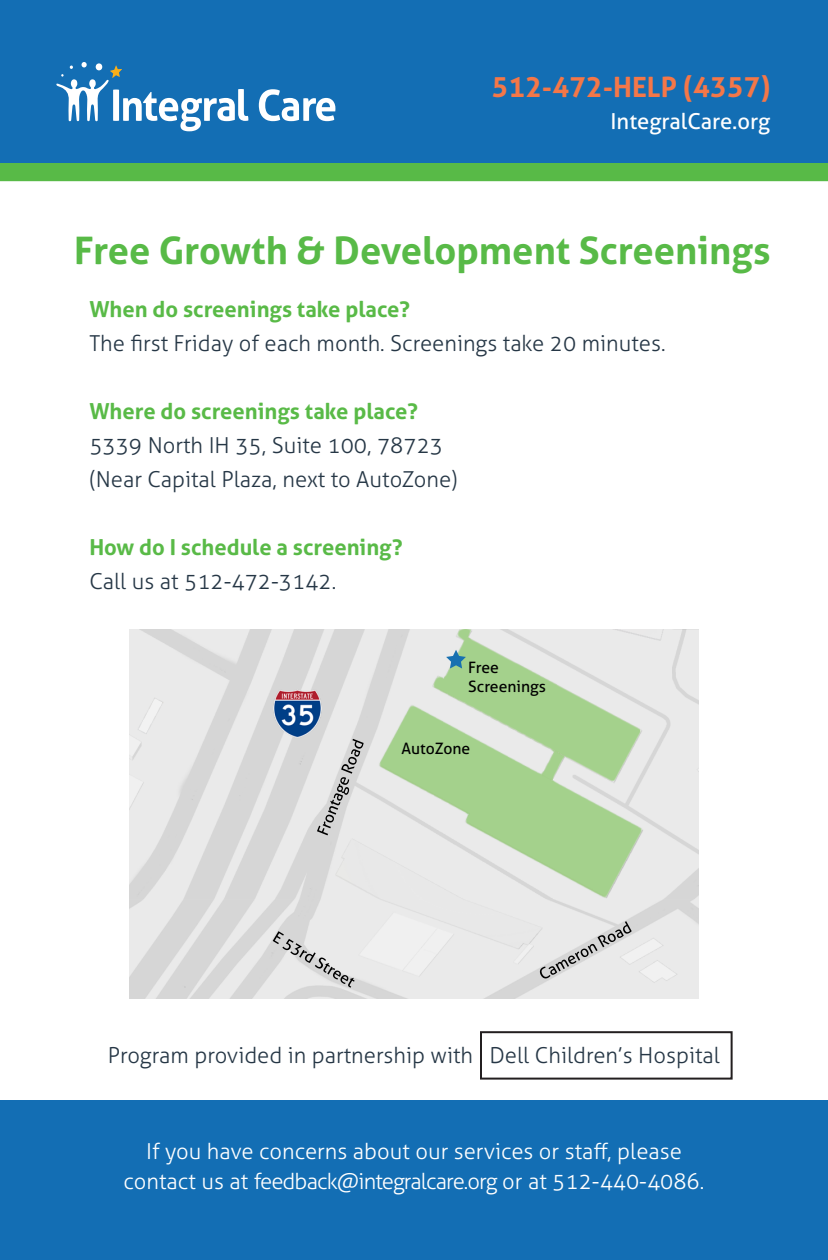
<style>
.page{position:relative;width:828px;height:1260px;background:#fff}
.page>*{position:absolute;margin:0;border:0;box-sizing:border-box;transform-origin:0 0}
.t1{font:700 38px "Aller";color:#58ba47}
.Normal_P{font:700 28px "Aller";color:#f47748}
.Normal_P-2{font:300 22px "Aller";color:#263746}
.Normal_P-3{font:700 22px "Aller";color:#59ba47}
.t2{font:300 22px "Aller";letter-spacing:-.04em;color:#fff}
.t3{font:300 22px "Aller";color:#fff}
.Normal_P-4{font:22px "Aller";color:#fff}
.t4{font:15.8px/18.8px "Aller";color:#000}
</style>
<div class="page">
<div style="left:0;top:163px;width:828px;height:18px;background:#58ba47"></div>
<div style="left:0;top:0;width:828px;height:163px;background:#136eb4"></div>
<svg style="left:259px;top:89px;width:76px;height:32px"></svg>
<svg style="left:56px;top:62px;width:192px;height:69px"></svg>
<div style="left:0;top:1100px;width:828px;height:160px;background:#136eb4"></div>
<div style="left:480px;top:1031px;width:253px;height:49px;border:2px solid #231f20"></div>
<img style="left:130px;top:629px;width:568px;height:369px">
<svg style="left:446px;top:650px;width:20px;height:19px"></svg>
<svg style="left:273px;top:931px;width:82px;height:57px"></svg>
<svg style="left:317px;top:739px;width:47px;height:96px"></svg>
<svg style="left:540px;top:921px;width:92px;height:57px"></svg>
<p class="Normal_P" style="left:492px;top:70px;width:280px">512-472-HELP (4357)</p>
<p class="Normal_P-4" style="left:611px;top:108px;width:161px">IntegralCare.org</p>
<p class="t1" style="left:74px;top:227px;width:698px">Free Growth &amp; Development Screenings</p>
<p class="Normal_P-3" style="left:89px;top:296px;width:322px">When do screenings take place?</p>
<p class="Normal_P-2" style="left:89px;top:330px;width:578px">The first Friday of each month. Screenings take 20 minutes.</p>
<p class="Normal_P-3" style="left:89px;top:398px;width:330px">Where do screenings take place?</p>
<p class="Normal_P-2" style="left:89px;top:432px;width:355px">5339 North IH 35, Suite 100, 78723</p>
<p class="Normal_P-2" style="left:89px;top:466px;width:370px">(Near Capital Plaza, next to AutoZone)</p>
<p class="Normal_P-3" style="left:89px;top:534px;width:315px">How do I schedule a screening?</p>
<p class="Normal_P-2" style="left:89px;top:568px;width:248px">Call us at 512-472-3142.</p>
<p class="t4" style="left:468px;top:658px;width:79px">Free<br>Screenings</p>
<p class="t4" style="left:401px;top:739px;width:70px">AutoZone</p>
<p class="Normal_P-2" style="left:108px;top:1042px;width:614px">Program provided in partnership with Dell Children’s Hospital</p>
<p class="t3" style="left:146px;top:1138px;width:537px">If you have concerns about our services or staff, please</p>
<p class="t2" style="left:124px;top:1168px;width:582px">contact us at feedback@integralcare.org or at 512-440-4086.</p>
</div>
